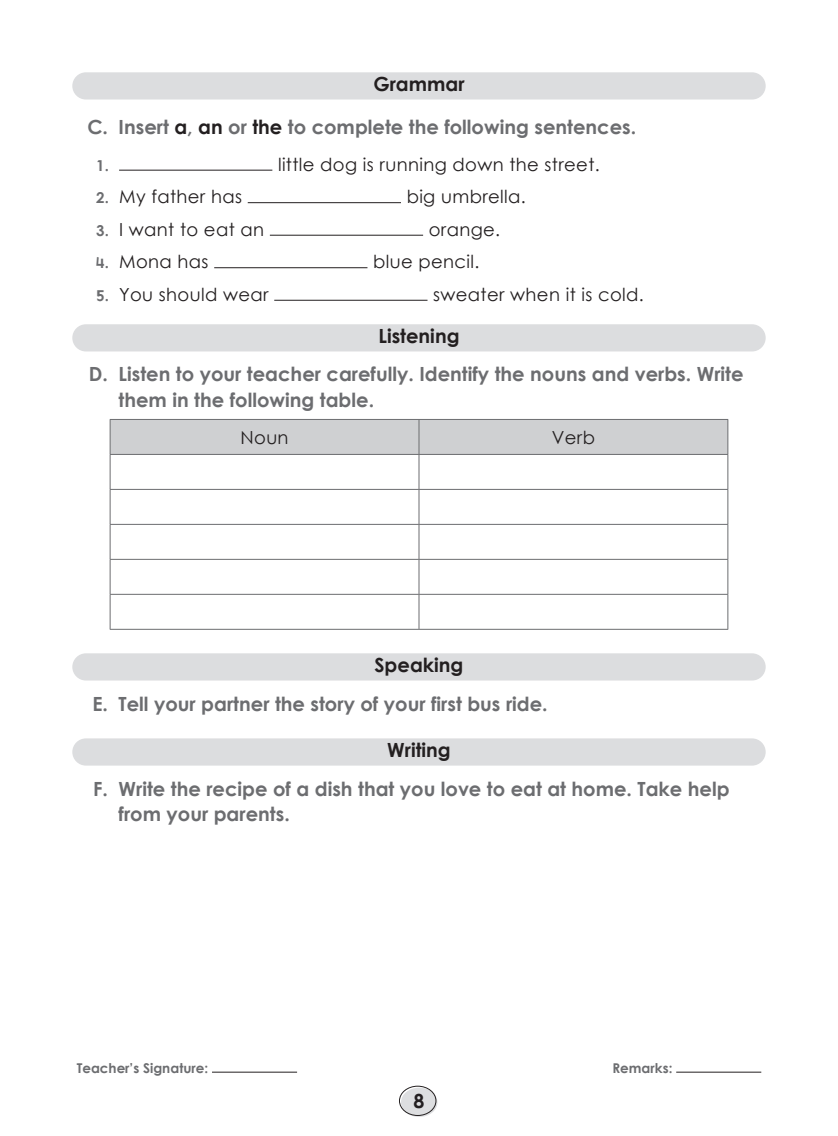
<style>
.page{position:relative;width:838px;height:1136px;background:#fff}
.page>*{position:absolute;margin:0;border:0;box-sizing:border-box;transform-origin:0 0}
.Rubric{font:19.5px/25.5px "Century Gothic Bold New";color:#6c6d70}
.Center_heading{font:19.5px "Century Gothic Bold New";color:#231f20}
.Sub_rubric{font:18px "Century Gothic Regular New";letter-spacing:.02em;color:#231f20}
.Text{font:18px "Century Gothic Regular New";letter-spacing:.02em;color:#231f20}
.Sub_rubric-2{font:15px "Century Gothic Bold New";color:#6c6d70}
.t1{font:13.5px "Century Gothic Bold New";color:#6c6d70}
.s1{color:#231f20}
.s2{font-family:"Century Gothic Bold New";font-size:15px;color:#6c6d70}
</style>
<div class="page">
<hr style="left:212px;top:1071px;width:85px;height:1px;background:#231f20">
<hr style="left:676px;top:1071px;width:85px;height:1px;background:#231f20">
<div style="left:401px;top:1087px;width:36px;height:29px;background:#dddee0;border-radius:50%"></div>
<div style="left:399px;top:1085px;width:37px;height:30px;border:1px solid #231f20;border-radius:50%"></div>
<div style="left:72px;top:72px;width:693px;height:27px;background:#dcdddf;border-radius:14px"></div>
<div style="left:72px;top:324px;width:693px;height:27px;background:#dcdddf;border-radius:14px"></div>
<div style="left:72px;top:653px;width:693px;height:27px;background:#dcdddf;border-radius:14px"></div>
<div style="left:72px;top:738px;width:693px;height:27px;background:#dcdddf;border-radius:14px"></div>
<hr style="left:119px;top:170px;width:153px;height:1px;background:#231f20">
<hr style="left:248px;top:202px;width:153px;height:1px;background:#231f20">
<hr style="left:270px;top:235px;width:153px;height:1px;background:#231f20">
<hr style="left:214px;top:267px;width:153px;height:1px;background:#231f20">
<hr style="left:274px;top:300px;width:153px;height:1px;background:#231f20">
<div style="left:111px;top:420px;width:616px;height:34px;background:#cfd0d2"></div>
<hr style="left:110px;top:419px;width:309px;height:1px;background:#6c6d70">
<hr style="left:110px;top:420px;width:1px;height:34px;background:#6c6d70">
<hr style="left:419px;top:419px;width:309px;height:1px;background:#6c6d70">
<hr style="left:418px;top:420px;width:1px;height:34px;background:#6c6d70">
<hr style="left:727px;top:420px;width:1px;height:34px;background:#6c6d70">
<hr style="left:110px;top:454px;width:309px;height:1px;background:#6c6d70">
<hr style="left:110px;top:455px;width:1px;height:34px;background:#6c6d70">
<hr style="left:419px;top:454px;width:309px;height:1px;background:#6c6d70">
<hr style="left:418px;top:455px;width:1px;height:34px;background:#6c6d70">
<hr style="left:727px;top:455px;width:1px;height:34px;background:#6c6d70">
<hr style="left:110px;top:489px;width:309px;height:1px;background:#6c6d70">
<hr style="left:110px;top:489px;width:1px;height:35px;background:#6c6d70">
<hr style="left:419px;top:489px;width:309px;height:1px;background:#6c6d70">
<hr style="left:418px;top:489px;width:1px;height:35px;background:#6c6d70">
<hr style="left:727px;top:489px;width:1px;height:35px;background:#6c6d70">
<hr style="left:110px;top:524px;width:309px;height:1px;background:#6c6d70">
<hr style="left:110px;top:524px;width:1px;height:35px;background:#6c6d70">
<hr style="left:419px;top:524px;width:309px;height:1px;background:#6c6d70">
<hr style="left:418px;top:524px;width:1px;height:35px;background:#6c6d70">
<hr style="left:727px;top:524px;width:1px;height:35px;background:#6c6d70">
<hr style="left:110px;top:559px;width:309px;height:1px;background:#6c6d70">
<hr style="left:110px;top:559px;width:1px;height:35px;background:#6c6d70">
<hr style="left:419px;top:559px;width:309px;height:1px;background:#6c6d70">
<hr style="left:418px;top:559px;width:1px;height:35px;background:#6c6d70">
<hr style="left:727px;top:559px;width:1px;height:35px;background:#6c6d70">
<hr style="left:110px;top:594px;width:309px;height:1px;background:#6c6d70">
<hr style="left:110px;top:594px;width:1px;height:35px;background:#6c6d70">
<hr style="left:419px;top:594px;width:309px;height:1px;background:#6c6d70">
<hr style="left:418px;top:594px;width:1px;height:35px;background:#6c6d70">
<hr style="left:727px;top:594px;width:1px;height:35px;background:#6c6d70">
<hr style="left:110px;top:629px;width:309px;height:1px;background:#6c6d70">
<hr style="left:419px;top:629px;width:309px;height:1px;background:#6c6d70">
<p class="Center_heading" style="left:373px;top:69px;width:93px">Grammar</p>
<p class="Rubric" style="left:87px;top:113px;width:550px">C. Insert <span class="s1">a</span>, <span class="s1">an</span> or <span class="s1">the</span> to complete the following sentences.</p>
<p class="Sub_rubric-2" style="left:96px;top:154px;width:14px">1.</p>
<p class="Sub_rubric" style="left:278px;top:151px;width:323px">little dog is running down the street.</p>
<p class="Sub_rubric" style="left:96px;top:184px;width:147px"><span class="s2">2.</span> My father has</p>
<p class="Sub_rubric" style="left:407px;top:184px;width:120px">big umbrella.</p>
<p class="Sub_rubric" style="left:96px;top:216px;width:170px"><span class="s2">3.</span> I want to eat an</p>
<p class="Sub_rubric" style="left:429px;top:216px;width:73px">orange.</p>
<p class="Sub_rubric" style="left:96px;top:249px;width:114px"><span class="s2">4.</span> Mona has</p>
<p class="Sub_rubric" style="left:373px;top:249px;width:108px">blue pencil.</p>
<p class="Sub_rubric" style="left:96px;top:281px;width:174px"><span class="s2">5.</span> You should wear</p>
<p class="Sub_rubric" style="left:433px;top:281px;width:212px">sweater when it is cold.</p>
<p class="Center_heading" style="left:378px;top:321px;width:83px">Listening</p>
<p class="Rubric" style="left:119px;top:361px;width:626px;text-indent:-30px">D. Listen to your teacher carefully. Identify the nouns and verbs. Write them in the following table.</p>
<p class="Text" style="left:240px;top:424px;width:50px">Noun</p>
<p class="Text" style="left:552px;top:424px;width:45px">Verb</p>
<p class="Center_heading" style="left:374px;top:650px;width:90px">Speaking</p>
<p class="Rubric" style="left:92px;top:689px;width:457px">E. Tell your partner the story of your first bus ride.</p>
<p class="Center_heading" style="left:387px;top:735px;width:65px">Writing</p>
<p class="Rubric" style="left:119px;top:774px;width:612px;text-indent:-25px">F. Write the recipe of a dish that you love to eat at home. Take help from your parents.</p>
<p class="t1" style="left:77px;top:1057px;width:133px">Teacher’s Signature:</p>
<p class="t1" style="left:612px;top:1057px;width:61px">Remarks:</p>
<p class="Center_heading" style="left:413px;top:1085px;width:12px">8</p>
</div>
